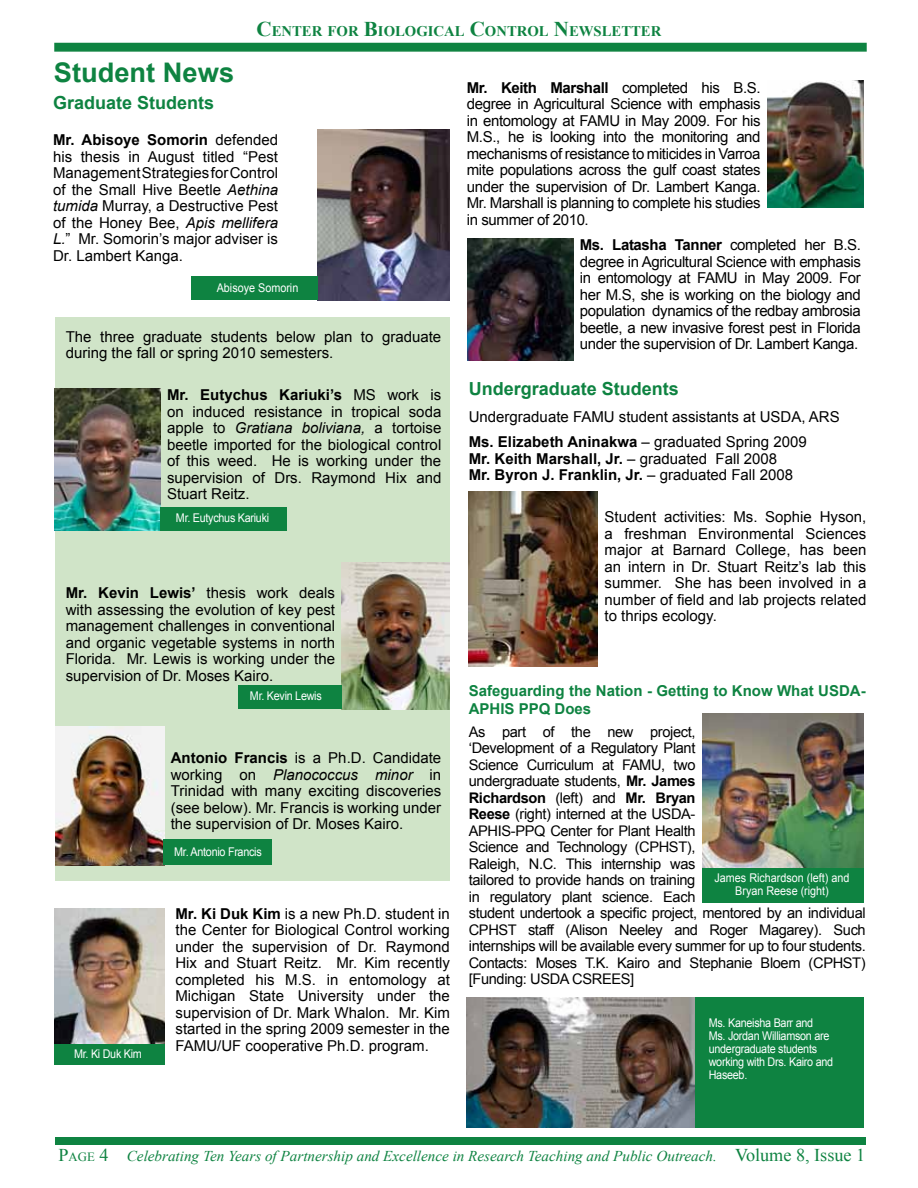
<style>
.page{position:relative;width:918px;height:1188px;background:#fff}
.page>*{position:absolute;margin:0;border:0;box-sizing:border-box;transform-origin:0 0}
.t1{font:700 27px "Arial";color:#0e8341}
.t2{font:700 18px "Arial";color:#0e8341}
.t3{font:18px "Times New Roman";color:#0e8341}
.t4{font:15px/16.5px "Arial";color:#000;text-align:justify}
.t5{font:italic 15px "Times New Roman";color:#0e8341}
.t6{font:700 15px/16.5px "Arial";color:#000}
.t7{font:700 15px/18px "Arial";color:#0e8341}
.t8{font:14.7px/16.5px "Arial";letter-spacing:-.025em;color:#000}
.t9{font:700 14.7px "Times New Roman";color:#0e8341}
.t10{font:12.6px "Times New Roman";color:#0e8341}
.t11{font:12px/12.9px "Arial";letter-spacing:-.025em;color:#fff;scale:.9 1}
.t12{font:12px/12.9px "Arial";color:#fff;text-align:center;scale:.9 1}
.s1{font-size:21px}
.s2{font-weight:700}
.s3{font-style:italic}
.s4{font-weight:400}
.s5{font-size:18px}
</style>
<div class="page">
<div style="left:54px;top:43px;width:813px;height:9px;background:#0e8341;border:2px solid #0e8341"></div>
<div style="left:56px;top:317px;width:394px;height:563px;background:#d0e4c8"></div>
<div style="left:55px;top:1137px;width:811px;height:7px;background:#0e8341"></div>
<img style="left:342px;top:562px;width:108px;height:148px">
<div style="left:239px;top:686px;width:103px;height:23px;background:#0e8341"></div>
<img style="left:56px;top:726px;width:108px;height:139px">
<div style="left:163px;top:840px;width:108px;height:25px;background:#0e8341"></div>
<div style="left:54px;top:1042px;width:110px;height:23px;background:#0e8341"></div>
<img style="left:54px;top:909px;width:110px;height:135px">
<img style="left:54px;top:388px;width:106px;height:143px">
<div style="left:161px;top:507px;width:126px;height:24px;background:#0e8341"></div>
<img style="left:318px;top:129px;width:132px;height:171px">
<div style="left:191px;top:277px;width:127px;height:23px;background:#0e8341"></div>
<img style="left:469px;top:491px;width:129px;height:176px">
<img style="left:702px;top:713px;width:162px;height:155px">
<div style="left:702px;top:868px;width:162px;height:35px;background:#0e8341"></div>
<img style="left:467px;top:998px;width:229px;height:130px">
<div style="left:696px;top:998px;width:168px;height:130px;background:#0e8341"></div>
<img style="left:468px;top:239px;width:105px;height:121px">
<img style="left:767px;top:81px;width:97px;height:126px">
<p class="t9" style="left:257px;top:21px;width:406px"><span class="s1">C</span>ENTER FOR <span class="s1">B</span>IOLOGICAL <span class="s1">C</span>ONTROL <span class="s1">N</span>EWSLETTER</p>
<h1 class="t1" style="left:54px;top:55px;width:182px">Student News</h1>
<p class="t2" style="left:53px;top:91px;width:163px">Graduate Students</p>
<p class="t4" style="left:53px;top:132px;width:227px"><span class="s2">Mr. Abisoye Somorin</span> defended his thesis in August titled “Pest Management Strategies for Control of the Small Hive Beetle <span class="s3">Aethina tumida</span> Murray, a Destructive Pest of the Honey Bee, <span class="s3">Apis mellifera L.</span>” Mr. Somorin’s major adviser is Dr. Lambert Kanga.</p>
<p class="t12" style="left:217px;top:282px;width:92px">Abisoye Somorin</p>
<p class="t4" style="left:66px;top:328px;width:377px">The three graduate students below plan to graduate during the fall or spring 2010 semesters.</p>
<p class="t4" style="left:167px;top:387px;width:276px"><span class="s2">Mr. Eutychus Kariuki’s</span> MS work is on induced resistance in tropical soda apple to <span class="s3">Gratiana boliviana,</span> a tortoise beetle imported for the biological control of this weed. He is working under the supervision of Drs. Raymond Hix and Stuart Reitz.</p>
<p class="t11" style="left:176px;top:511px;width:105px">Mr. Eutychus Kariuki</p>
<p class="t4" style="left:66px;top:585px;width:271px"><span class="s2">Mr. Kevin Lewis’</span> thesis work deals with assessing the evolution of key pest management challenges in conventional and organic vegetable systems in north Florida. Mr. Lewis is working under the supervision of Dr. Moses Kairo.</p>
<p class="t11" style="left:250px;top:690px;width:81px">Mr. Kevin Lewis</p>
<p class="t4" style="left:171px;top:750px;width:272px"><span class="s2">Antonio Francis</span> is a Ph.D. Candidate working on <span class="s3">Planococcus minor</span> in Trinidad with many exciting discoveries (see below). Mr. Francis is working under the supervision of Dr. Moses Kairo.</p>
<p class="t11" style="left:74px;top:1048px;width:77px">Mr. Ki Duk Kim</p>
<p class="t11" style="left:174px;top:846px;width:99px">Mr. Antonio Francis</p>
<p class="t4" style="left:176px;top:905px;width:276px"><span class="s2">Mr. Ki Duk Kim</span> is a new Ph.D. student in the Center for Biological Control working under the supervision of Dr. Raymond Hix and Stuart Reitz. Mr. Kim recently completed his M.S. in entomology at Michigan State University under the supervision of Dr. Mark Whalon. Mr. Kim started in the spring 2009 semester in the FAMU/UF cooperative Ph.D. program.</p>
<p class="t4" style="left:467px;top:79px;width:295px"><span class="s2">Mr. Keith Marshall</span> completed his B.S. degree in Agricultural Science with emphasis in entomology at FAMU in May 2009. For his M.S., he is looking into the monitoring and mechanisms of resistance to miticides in Varroa mite populations across the gulf coast states under the supervision of Dr. Lambert Kanga.<br>Mr. Marshall is planning to complete his studies in summer of 2010.</p>
<p class="t4" style="left:580px;top:237px;width:283px"><span class="s2">Ms. Latasha Tanner</span> completed her B.S. degree in Agricultural Science with emphasis in entomology at FAMU in May 2009. For her M.S, she is working on the biology and population dynamics of the redbay ambrosia beetle, a new invasive forest pest in Florida under the supervision of Dr. Lambert Kanga.</p>
<p class="t2" style="left:469px;top:377px;width:212px">Undergraduate Students</p>
<p class="t4" style="left:469px;top:404px;width:373px;line-height:25.5px">Undergraduate FAMU student assistants at USDA, ARS<br><span class="s2">Ms. Elizabeth Aninakwa</span> – graduated Spring 2009</p>
<p class="t6" style="left:469px;top:451px;width:326px">Mr. Keith Marshall, Jr. <span class="s4">– graduated Fall 2008<br></span>Mr. Byron J. Franklin, Jr. <span class="s4">– graduated Fall 2008</span></p>
<p class="t4" style="left:605px;top:509px;width:263px">Student activities: Ms. Sophie Hyson, a freshman Environmental Sciences major at Barnard College, has been an intern in Dr. Stuart Reitz’s lab this summer. She has been involved in a number of field and lab projects related to thrips ecology.</p>
<p class="t7" style="left:469px;top:683px;width:398px">Safeguarding the Nation - Getting to Know What USDA-<br>APHIS PPQ Does</p>
<p class="t8" style="left:469px;top:724px;width:398px">As part of the new project,<br>‘Development of a Regulatory Plant<br>Science Curriculum at FAMU, two<br>undergraduate students, <span class="s2">Mr. James<br>Richardson</span> (left) and <span class="s2">Mr. Bryan<br>Reese</span> (right) interned at the USDA-<br>APHIS-PPQ Center for Plant Health<br>Science and Technology (CPHST),<br>Raleigh, N.C. This internship was<br>tailored to provide hands on training<br>in regulatory plant science. Each<br>student undertook a specific project, mentored by an individual CPHST staff (Alison Neeley and Roger Magarey). Such internships will be available every summer for up to four students.<br>Contacts: Moses T.K. Kairo and Stephanie Bloem (CPHST) [Funding: USDA CSREES]</p>
<p class="t12" style="left:715px;top:872px;width:152px">James Richardson (left) and<br>Bryan Reese (right)</p>
<p class="t11" style="left:709px;top:1017px;width:140px">Ms. Kaneisha Barr and<br>Ms. Jordan Williamson are undergraduate students working with Drs. Kairo and<br>Haseeb.</p>
<p class="t10" style="left:59px;top:1148px;width:51px"><span class="s5">P</span>age <span class="s5">4</span></p>
<p class="t3" style="left:735px;top:1143px;width:131px">Volume 8, Issue 1</p>
<p class="t5" style="left:127px;top:1145px;width:592px">Celebrating Ten Years of Partnership and Excellence in Research Teaching and Public Outreach.</p>
</div>
